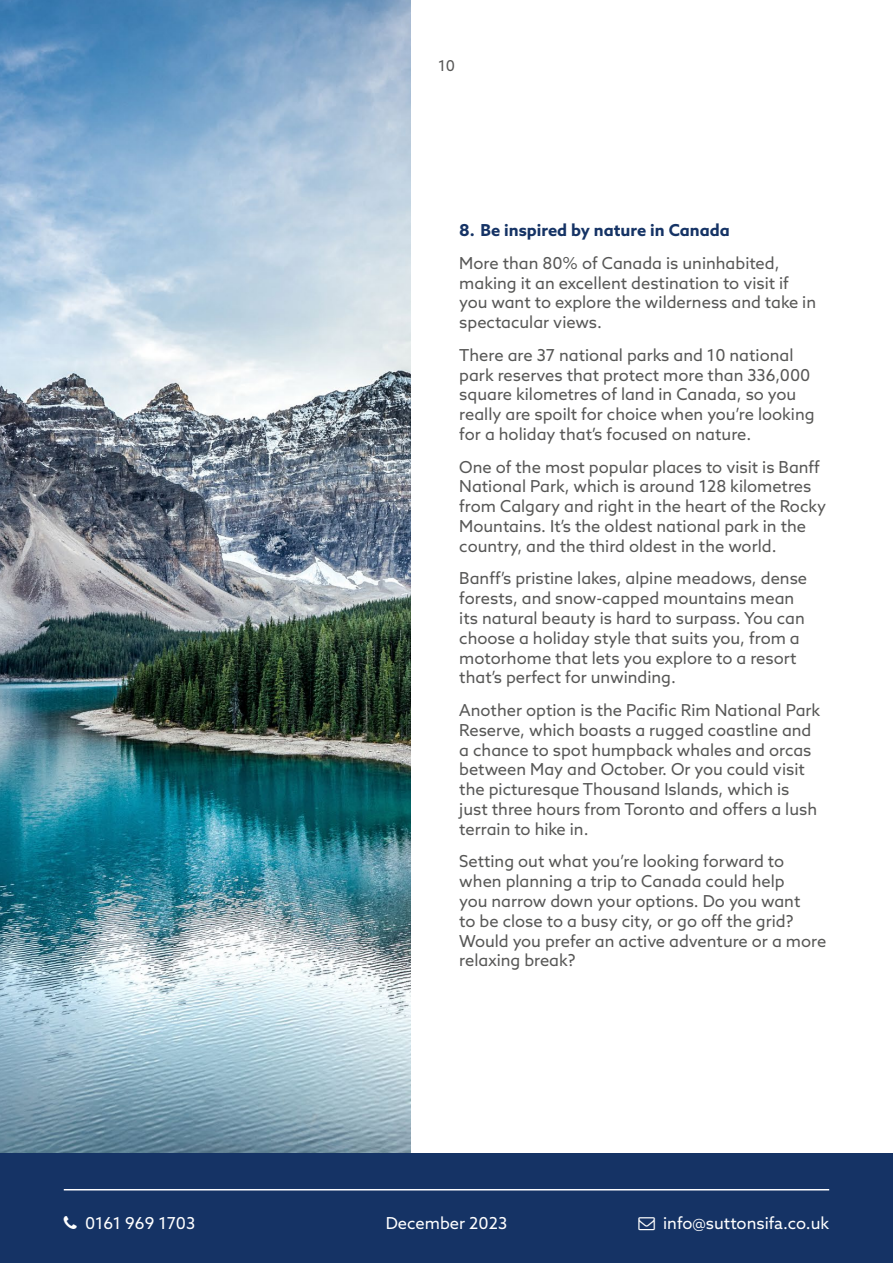
<style>
.page{position:relative;width:893px;height:1263px;background:#fff}
.page>*{position:absolute;margin:0;border:0;box-sizing:border-box;transform-origin:0 0}
.t1{font:16.5px/19.8px "Azo Sans";color:#575756}
.t2{font:16.5px "Azo Sans";color:#fff}
.t3{font:700 16.5px "Azo Sans";color:#153365}
.t4{font:15px "Azo Sans";color:#575756}
</style>
<div class="page">
<img style="left:0;top:0;width:410px;height:1153px">
<div style="left:0;top:1153px;width:893px;height:110px;background:#153365"></div>
<hr style="left:64px;top:1189px;width:765px;height:1px;background:#fff">
<p class="t4" style="left:438px;top:56px;width:18px">10</p>
<p class="t3" style="left:459px;top:219px;width:272px">8. Be inspired by nature in Canada</p>
<p class="t1" style="left:459px;top:253px;width:358px">More than 80% of Canada is uninhabited, making it an excellent destination to visit if you want to explore the wilderness and take in spectacular views.</p>
<p class="t1" style="left:459px;top:345px;width:357px">There are 37 national parks and 10 national park reserves that protect more than 336,000 square kilometres of land in Canada, so you really are spoilt for choice when you’re looking for a holiday that’s focused on nature.</p>
<p class="t1" style="left:459px;top:457px;width:368px">One of the most popular places to visit is Banff National Park, which is around 128 kilometres from Calgary and right in the heart of the Rocky Mountains. It’s the oldest national park in the country, and the third oldest in the world.</p>
<p class="t1" style="left:459px;top:568px;width:349px">Banff’s pristine lakes, alpine meadows, dense forests, and snow-capped mountains mean its natural beauty is hard to surpass. You can choose a holiday style that suits you, from a motorhome that lets you explore to a resort that’s perfect for unwinding.</p>
<p class="t1" style="left:459px;top:700px;width:363px">Another option is the Pacific Rim National Park Reserve, which boasts a rugged coastline and a chance to spot humpback whales and orcas between May and October. Or you could visit the picturesque Thousand Islands, which is just three hours from Toronto and offers a lush terrain to hike in.</p>
<p class="t1" style="left:459px;top:851px;width:368px">Setting out what you’re looking forward to when planning a trip to Canada could help<br>you narrow down your options. Do you want<br>to be close to a busy city, or go off the grid?<br>Would you prefer an active adventure or a more relaxing break?</p>
<p class="t2" style="left:85px;top:1212px;width:112px">0161 969 1703</p>
<p class="t2" style="left:663px;top:1212px;width:168px">info@suttonsifa.co.uk</p>
<p class="t2" style="left:386px;top:1213px;width:123px">December 2023</p>
</div>
